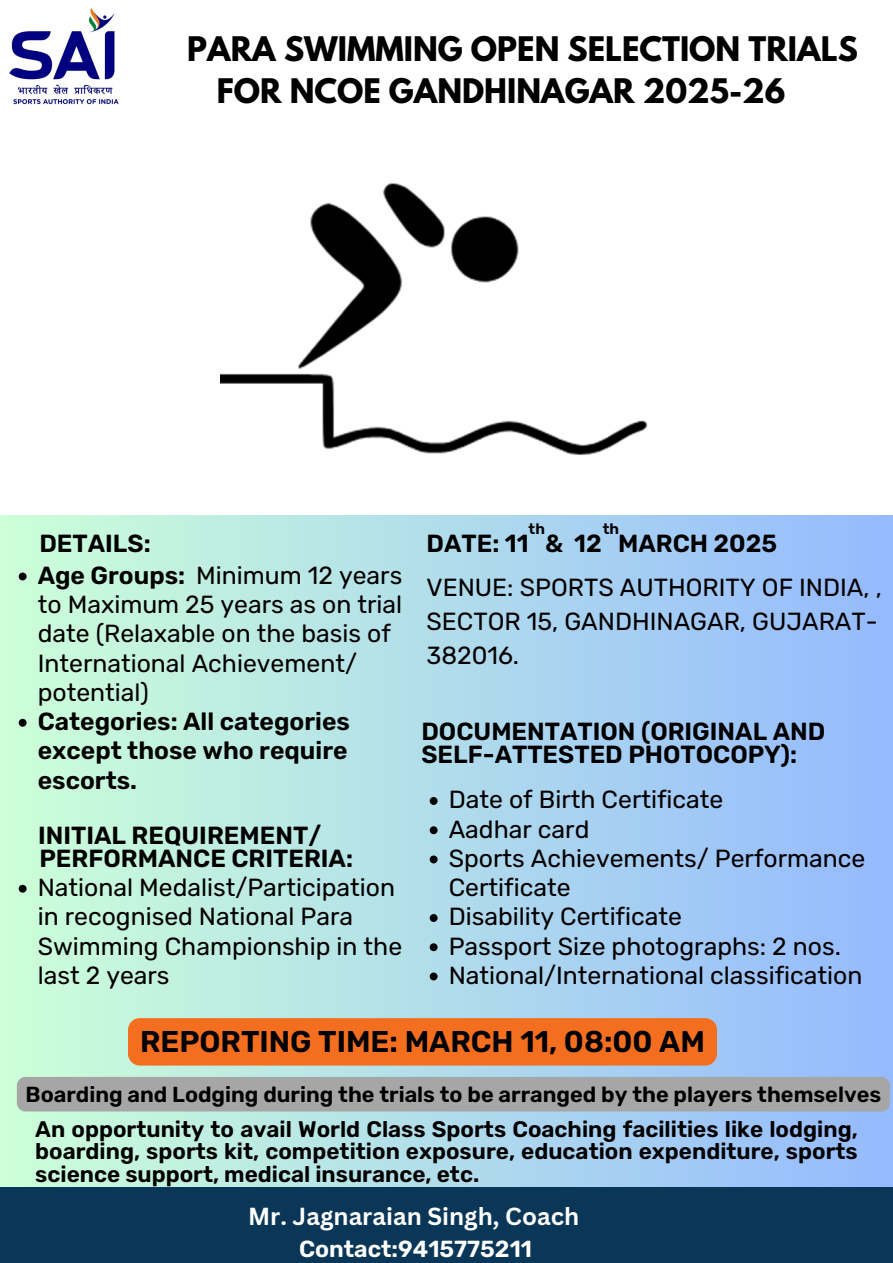
<style>
.page{position:relative;width:893px;height:1263px;background:#fff}
.page>*{position:absolute;margin:0;border:0;box-sizing:border-box;transform-origin:0 0}
.t1{font:700 30px/41.6px "League Spartan";color:#000}
.t2{font:600 30px "Rubik";color:#000}
.t3{font:24.75px/29.2px "Rubik";color:#000}
.t4{font:600 24.75px/29.2px "Rubik";color:#000}
.t5{font:700 24px "Canva Sans";color:#fff}
.t6{font:600 23.25px "Rubik";color:#fff}
.t7{font:600 22.5px/22.5px "Rubik";color:#000;text-align:justify}
.t8{font:600 21.75px "Rubik";color:#000}
.t9{font:600 15px "Rubik";color:#000}
.s1{font-weight:600}
</style>
<div class="page">
<div style="left:0;top:515px;width:893px;height:699px;background:linear-gradient(to right,#cdfed7,#94b9fe)"></div>
<div style="left:0;top:1188px;width:893px;height:75px;background:#0a3758"></div>
<img style="left:9px;top:8px;width:110px;height:97px">
<img style="left:220px;top:183px;width:428px;height:273px">
<svg style="left:430px;top:797px;width:7px;height:8px"></svg>
<svg style="left:430px;top:826px;width:7px;height:8px"></svg>
<svg style="left:430px;top:855px;width:7px;height:8px"></svg>
<svg style="left:430px;top:914px;width:7px;height:8px"></svg>
<svg style="left:430px;top:943px;width:7px;height:8px"></svg>
<svg style="left:430px;top:972px;width:7px;height:8px"></svg>
<svg style="left:19px;top:572px;width:8px;height:8px"></svg>
<svg style="left:19px;top:719px;width:8px;height:8px"></svg>
<svg style="left:19px;top:885px;width:8px;height:8px"></svg>
<div style="left:128px;top:1018px;width:589px;height:47px;background:#f36e1f"></div>
<div style="left:17px;top:1077px;width:873px;height:34px;background:#a6a6a6;border-radius:9px"></div>
<p class="t1" style="left:217px;top:32px;width:642px;text-indent:-29px">PARA SWIMMING OPEN SELECTION TRIALS<br>FOR NCOE GANDHINAGAR 2025-26</p>
<p class="t9" style="left:528px;top:520px;width:18px">th</p>
<p class="t9" style="left:603px;top:520px;width:18px">th</p>
<p class="t4" style="left:39px;top:529px;width:113px">DETAILS:</p>
<p class="t4" style="left:426px;top:529px;width:352px">DATE: 11 &amp; 12 MARCH 2025</p>
<p class="t3" style="left:38px;top:561px;width:366px"><span class="s1">Age Groups:</span> Minimum 12 years to Maximum 25 years as on trial date (Relaxable on the basis of<br>International Achievement/ potential)</p>
<p class="t4" style="left:38px;top:707px;width:314px;text-align:justify">Categories: All categories except those who require escorts.</p>
<p class="t4" style="left:38px;top:824px;width:316px;line-height:23.1px">INITIAL REQUIREMENT/<br>PERFORMANCE CRITERIA:</p>
<p class="t3" style="left:38px;top:873px;width:366px">National Medalist/Participation in recognised National Para<br>Swimming Championship in the last 2 years</p>
<h1 class="t3" style="left:426px;top:570px;width:457px;line-height:34.3px">VENUE: SPORTS AUTHORITY OF INDIA, ,<br>SECTOR 15, GANDHINAGAR, GUJARAT-<br>382016.</h1>
<p class="t4" style="left:421px;top:719px;width:405px;line-height:23.1px">DOCUMENTATION (ORIGINAL AND<br>SELF-ATTESTED PHOTOCOPY):</p>
<p class="t3" style="left:449px;top:785px;width:276px">Date of Birth Certificate</p>
<p class="t3" style="left:449px;top:814px;width:142px">Aadhar card</p>
<p class="t3" style="left:449px;top:844px;width:418px">Sports Achievements/ Performance<br>Certificate</p>
<p class="t3" style="left:449px;top:902px;width:235px">Disability Certificate</p>
<h2 class="t3" style="left:449px;top:931px;width:394px">Passport Size photographs: 2 nos.</h2>
<h3 class="t3" style="left:449px;top:961px;width:415px">National/International classification</h3>
<p class="t2" style="left:140px;top:1023px;width:566px">REPORTING TIME: MARCH 11, 08:00 AM</p>
<h1 class="t8" style="left:26px;top:1081px;width:857px">Boarding and Lodging during the trials to be arranged by the players themselves</h1>
<p class="t7" style="left:35px;top:1117px;width:824px">An opportunity to avail World Class Sports Coaching facilities like lodging, boarding, sports kit, competition exposure, education expenditure, sports science support, medical insurance, etc.</p>
<h4 class="t5" style="left:248px;top:1199px;width:332px">Mr. Jagnaraian Singh, Coach</h4>
<h2 class="t6" style="left:299px;top:1235px;width:234px">Contact:9415775211</h2>
</div>
